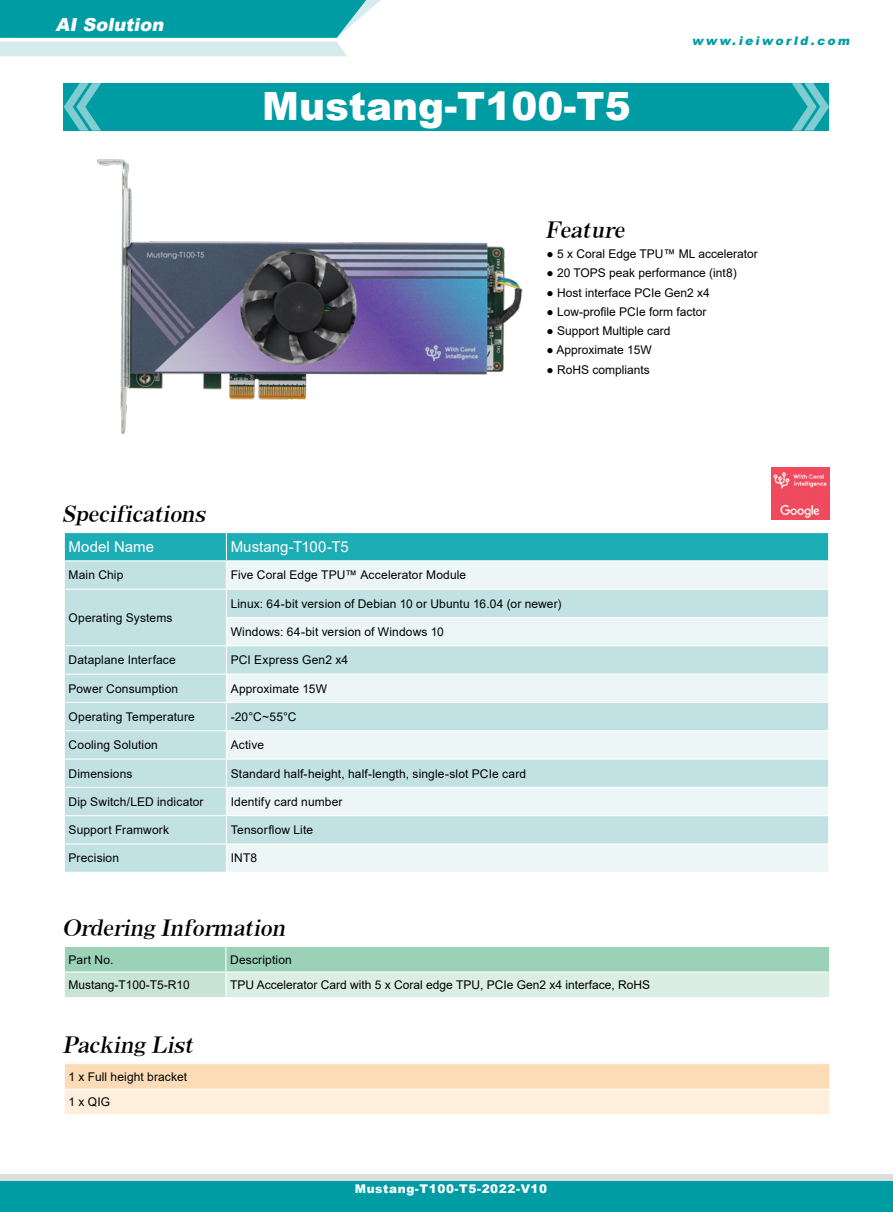
<style>
.page{position:relative;width:893px;height:1212px;background:#fff}
.page>*{position:absolute;margin:0;border:0;box-sizing:border-box;transform-origin:0 0}
.t1{font:900 39px "Arial";color:#fff}
.t2{font:italic 21px "AR Roman 1 Heavy Euro";color:#000}
.t3{font:italic 900 18px "Arial";color:#fff}
.t4{font:15px "Arial";letter-spacing:.005em;color:#fff}
.t5{font:12px/25.5px "Arial";letter-spacing:.01em;color:#000}
.t6{font:900 12px "Arial";letter-spacing:.05em;color:#fff}
.t7{font:italic 900 12px "Arial";color:#009ca4}
</style>
<div class="page">
<div style="left:0;top:1174px;width:893px;height:38px;background:#dcdddd"></div>
<div style="left:0;top:1181px;width:893px;height:31px;background:#009ca4"></div>
<svg style="left:0;top:0;width:381px;height:56px;background:#55bcc1"></svg>
<div style="left:64px;top:83px;width:765px;height:48px;background:#009ca4"></div>
<svg style="left:792px;top:83px;width:37px;height:48px"></svg>
<svg style="left:64px;top:83px;width:37px;height:48px"></svg>
<svg style="left:64px;top:532px;width:765px;height:340px;background:#c7e6e8"></svg>
<img style="left:97px;top:159px;width:426px;height:275px">
<img style="left:772px;top:468px;width:57px;height:51px">
<svg style="left:64px;top:947px;width:766px;height:50px;background:#badfcd"></svg>
<div style="left:64px;top:1064px;width:766px;height:25px;background:#fcdcb7"></div>
<div style="left:64px;top:1089px;width:766px;height:26px;background:#feeedc"></div>
<hr style="left:64px;top:1089px;width:766px;height:1px;background:#fff">
<svg style="left:64px;top:1064px;width:1px;height:50px"></svg>
<svg style="left:829px;top:1064px;width:1px;height:50px"></svg>
<hr style="left:64px;top:1114px;width:766px;height:1px;background:#fff">
<h3 class="t3" style="left:56px;top:12px;width:114px">AI Solution</h3>
<h1 class="t1" style="left:262px;top:78px;width:370px">Mustang-T100-T5</h1>
<h2 class="t2" style="left:545px;top:219px;width:85px">Feature</h2>
<p class="t7" style="left:692px;top:32px;width:162px">www.ieiworld.com</p>
<p class="t5" style="left:546px;top:241px;width:213px">● 5 x Coral Edge TPU™ ML accelerator</p>
<p class="t5" style="left:546px;top:260px;width:192px">● 20 TOPS peak performance (int8)</p>
<p class="t5" style="left:546px;top:279px;width:165px">● Host interface PCIe Gen2 x4</p>
<p class="t5" style="left:546px;top:299px;width:161px">● Low-profile PCIe form factor</p>
<p class="t5" style="left:546px;top:318px;width:125px">● Support Multiple card</p>
<p class="t5" style="left:546px;top:337px;width:107px">● Approximate 15W</p>
<p class="t5" style="left:546px;top:356px;width:105px">● RoHS compliants</p>
<h2 class="t2" style="left:62px;top:502px;width:149px">Specifications</h2>
<p class="t4" style="left:69px;top:536px;width:87px">Model Name</p>
<p class="t4" style="left:231px;top:536px;width:120px">Mustang-T100-T5</p>
<p class="t5" style="left:69px;top:562px;width:56px">Main Chip</p>
<p class="t5" style="left:231px;top:562px;width:237px">Five Coral Edge TPU™ Accelerator Module</p>
<p class="t5" style="left:69px;top:605px;width:105px">Operating Systems</p>
<p class="t5" style="left:231px;top:591px;width:332px">Linux: 64-bit version of Debian 10 or Ubuntu 16.04 (or newer)</p>
<p class="t5" style="left:231px;top:619px;width:215px">Windows: 64-bit version of Windows 10</p>
<p class="t5" style="left:69px;top:647px;width:109px">Dataplane Interface</p>
<p class="t5" style="left:231px;top:647px;width:119px">PCI Express Gen2 x4</p>
<p class="t5" style="left:69px;top:675px;width:111px">Power Consumption</p>
<p class="t5" style="left:231px;top:675px;width:98px">Approximate 15W</p>
<p class="t5" style="left:69px;top:704px;width:128px">Operating Temperature</p>
<p class="t5" style="left:231px;top:704px;width:67px">-20°C~55°C</p>
<p class="t5" style="left:69px;top:732px;width:91px">Cooling Solution</p>
<p class="t5" style="left:231px;top:732px;width:35px">Active</p>
<p class="t5" style="left:69px;top:760px;width:66px">Dimensions</p>
<p class="t5" style="left:231px;top:760px;width:297px">Standard half-height, half-length, single-slot PCIe card</p>
<p class="t5" style="left:69px;top:789px;width:137px">Dip Switch/LED indicator</p>
<p class="t5" style="left:231px;top:789px;width:113px">Identify card number</p>
<p class="t5" style="left:69px;top:817px;width:102px">Support Framwork</p>
<p class="t5" style="left:231px;top:817px;width:84px">Tensorflow Lite</p>
<p class="t5" style="left:69px;top:845px;width:52px">Precision</p>
<p class="t5" style="left:231px;top:845px;width:28px">INT8</p>
<h2 class="t2" style="left:62px;top:916px;width:229px">Ordering Information</h2>
<p class="t5" style="left:69px;top:946px;width:46px">Part No.</p>
<p class="t5" style="left:230px;top:946px;width:63px">Description</p>
<p class="t5" style="left:69px;top:972px;width:123px">Mustang-T100-T5-R10</p>
<p class="t5" style="left:230px;top:972px;width:421px">TPU Accelerator Card with 5 x Coral edge TPU, PCIe Gen2 x4 interface, RoHS</p>
<h2 class="t2" style="left:62px;top:1033px;width:136px">Packing List</h2>
<p class="t5" style="left:69px;top:1064px;width:120px">1 x Full height bracket<br>1 x QIG</p>
<p class="t6" style="left:355px;top:1180px;width:194px">Mustang-T100-T5-2022-V10</p>
</div>
